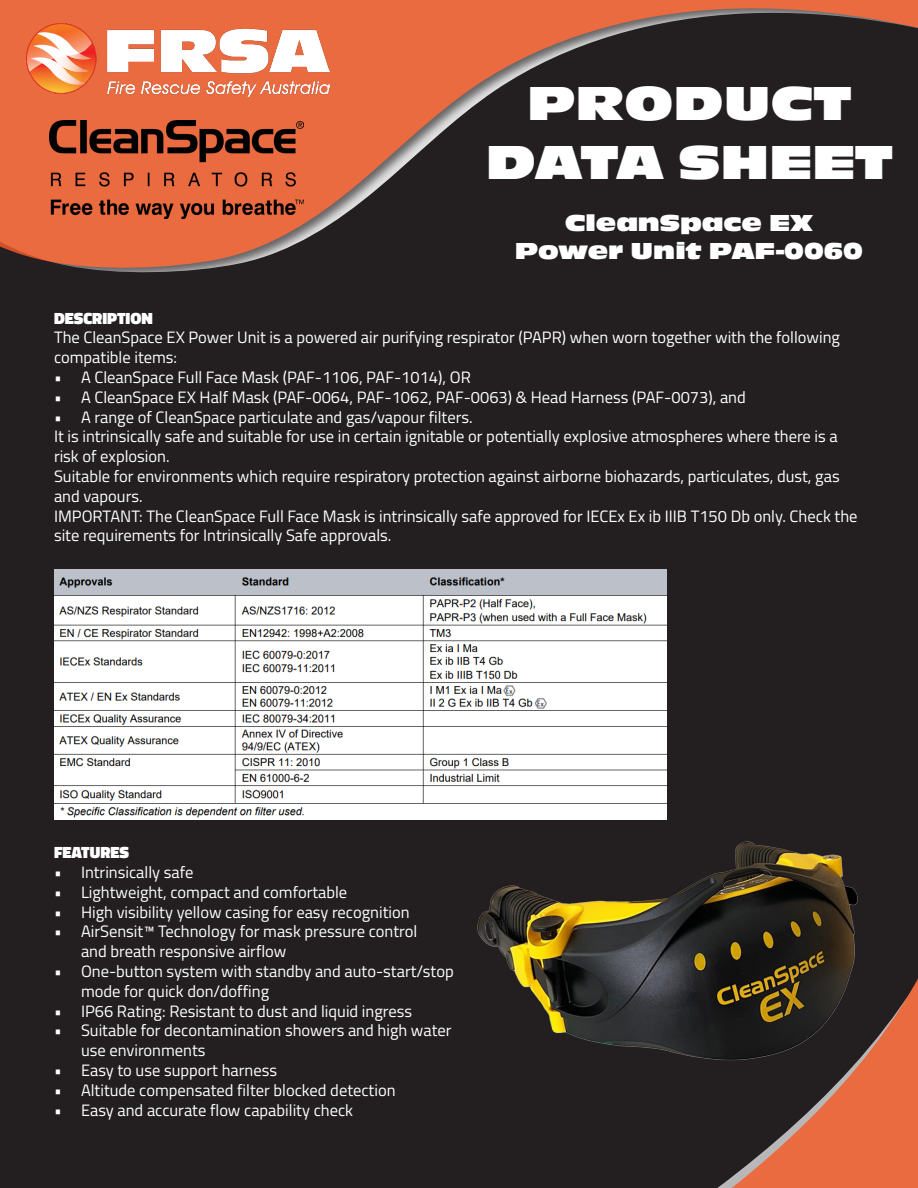
<style>
.page{position:relative;width:918px;height:1188px;background:#fff}
.page>*{position:absolute;margin:0;border:0;box-sizing:border-box;transform-origin:0 0}
.t1{font:49.5px "Antique Oli Nor D";color:#fff}
.t2{font:24px "Antique Oli Nor D";color:#fff}
.t3{font:16.5px/19.8px "Titillium Web";color:#fff}
.t4{font:900 16.5px "Titillium Web";color:#fff}
</style>
<div class="page">
<div style="left:0;top:281px;width:918px;height:907px;background:#231f20"></div>
<div style="left:0;top:0;width:918px;height:281px;background:#231f20"></div>
<svg style="left:0;top:0;width:918px;height:271px"></svg>
<div style="left:652px;top:545px;width:266px;height:643px;background:#231f20"></div>
<svg style="left:717px;top:1148px;width:201px;height:40px;background:#cd6644"></svg>
<img style="left:26px;top:23px;width:303px;height:74px">
<img style="left:49px;top:120px;width:255px;height:99px">
<img style="left:54px;top:570px;width:613px;height:249px">
<img style="left:403px;top:746px;width:515px;height:402px">
<p class="t1" style="left:527px;top:75px;width:325px">PRODUCT</p>
<p class="t1" style="left:486px;top:134px;width:408px">DATA SHEET</p>
<p class="t2" style="left:565px;top:209px;width:249px">CleanSpace EX</p>
<p class="t2" style="left:515px;top:238px;width:350px">Power Unit PAF-0060</p>
<p class="t4" style="left:54px;top:306px;width:100px">DESCRIPTION</p>
<p class="t3" style="left:54px;top:327px;width:788px">The CleanSpace EX Power Unit is a powered air purifying respirator (PAPR) when worn together with the following compatible items:</p>
<p class="t3" style="left:54px;top:367px;width:418px">• A CleanSpace Full Face Mask (PAF-1106, PAF-1014), OR</p>
<p class="t3" style="left:54px;top:386px;width:693px">• A CleanSpace EX Half Mask (PAF-0064, PAF-1062, PAF-0063) &amp; Head Harness (PAF-0073), and</p>
<p class="t3" style="left:54px;top:406px;width:420px">• A range of CleanSpace particulate and gas/vapour filters.</p>
<p class="t3" style="left:54px;top:426px;width:785px">It is intrinsically safe and suitable for use in certain ignitable or potentially explosive atmospheres where there is a risk of explosion.</p>
<p class="t3" style="left:54px;top:466px;width:787px">Suitable for environments which require respiratory protection against airborne biohazards, particulates, dust, gas and vapours.</p>
<p class="t3" style="left:54px;top:505px;width:805px">IMPORTANT: The CleanSpace Full Face Mask is intrinsically safe approved for IECEx Ex ib IIIB T150 Db only. Check the site requirements for Intrinsically Safe approvals.</p>
<p class="t4" style="left:54px;top:840px;width:77px">FEATURES</p>
<p class="t3" style="left:54px;top:862px;width:141px">• Intrinsically safe</p>
<p class="t3" style="left:54px;top:881px;width:295px">• Lightweight, compact and comfortable</p>
<p class="t3" style="left:54px;top:901px;width:357px">• High visibility yellow casing for easy recognition</p>
<p class="t3" style="left:81px;top:921px;width:338px;text-indent:-27px">• AirSensit™ Technology for mask pressure control and breath responsive airflow</p>
<p class="t3" style="left:81px;top:961px;width:374px;text-indent:-27px">• One-button system with standby and auto-start/stop mode for quick don/doffing</p>
<p class="t3" style="left:54px;top:1000px;width:360px">• IP66 Rating: Resistant to dust and liquid ingress</p>
<p class="t3" style="left:81px;top:1020px;width:372px;text-indent:-27px">• Suitable for decontamination showers and high water use environments</p>
<p class="t3" style="left:54px;top:1060px;width:225px">• Easy to use support harness</p>
<p class="t3" style="left:54px;top:1079px;width:343px">• Altitude compensated filter blocked detection</p>
<p class="t3" style="left:54px;top:1099px;width:301px">• Easy and accurate flow capability check</p>
</div>
